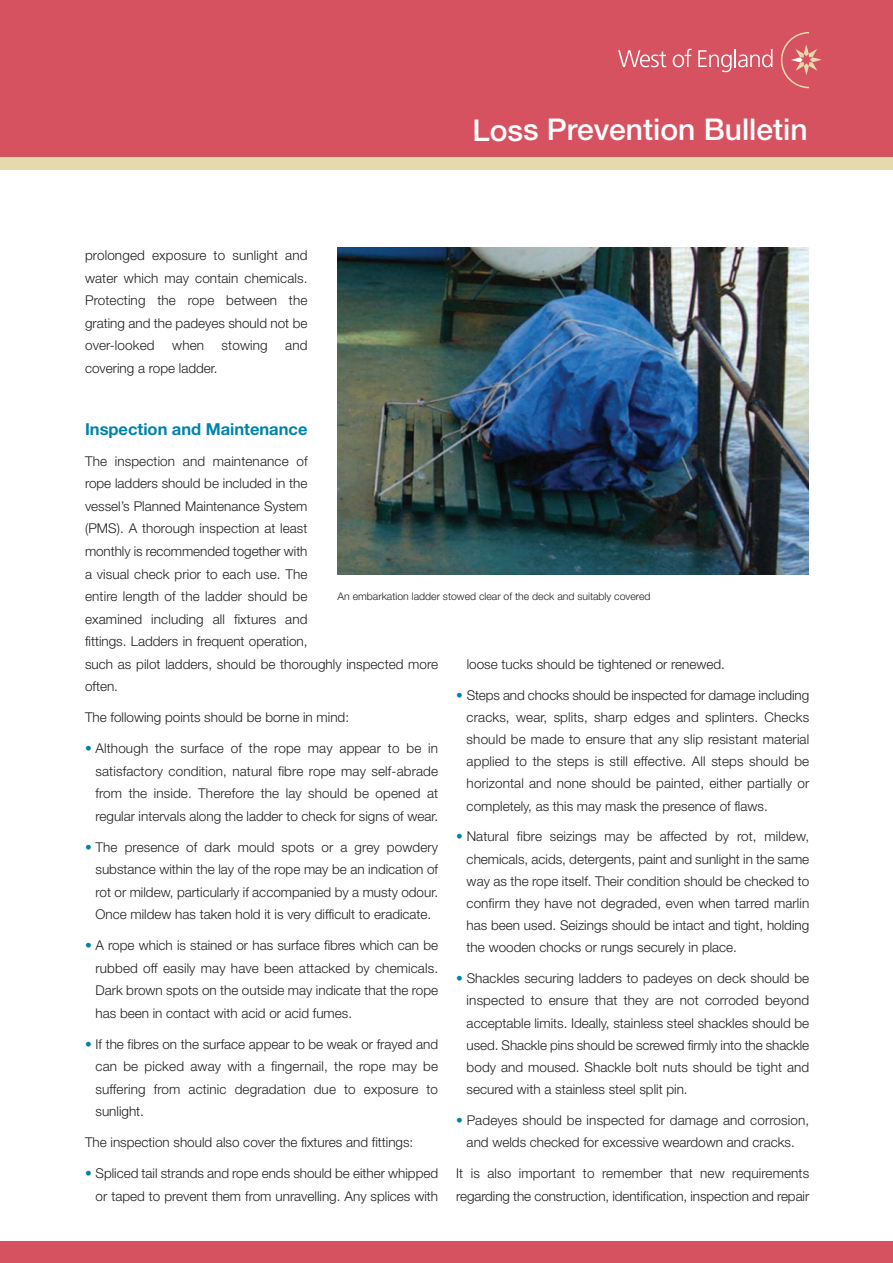
<style>
.page{position:relative;width:893px;height:1263px;background:#fff}
.page>*{position:absolute;margin:0;border:0;box-sizing:border-box;transform-origin:0 0}
.t1{font:500 30px "Helvetica Neue";color:#fff}
.t2{font:700 16.5px "Helvetica Neue";color:#0083a9}
.t3{font:300 13.5px/22.5px "Helvetica Neue";color:#231f20;text-align:justify}
.t4{font:300 10.5px "Helvetica Neue";color:#231f20}
.s1{color:#0083a9}
</style>
<div class="page">
<div style="left:0;top:1242px;width:893px;height:21px;background:#d75261"></div>
<div style="left:0;top:0;width:893px;height:164px;background:#d75261"></div>
<div style="left:0;top:157px;width:893px;height:13px;background:#e6daac"></div>
<svg style="left:780px;top:32px;width:42px;height:56px"></svg>
<svg style="left:618px;top:50px;width:48px;height:17px"></svg>
<svg style="left:673px;top:49px;width:19px;height:18px"></svg>
<svg style="left:698px;top:49px;width:74px;height:23px"></svg>
<img style="left:337px;top:247px;width:471px;height:328px">
<p class="t3" style="left:85px;top:244px;width:224px">prolonged exposure to sunlight and water which may contain chemicals.<br>Protecting the rope between the grating and the padeyes should not be over-looked</p>
<p class="t3" style="left:172px;top:334px;width:33px">when</p>
<p class="t3" style="left:222px;top:334px;width:48px">stowing</p>
<p class="t3" style="left:285px;top:334px;width:24px">and</p>
<p class="t3" style="left:85px;top:356px;width:134px">covering a rope ladder.</p>
<h1 class="t1" style="left:472px;top:119px;width:337px">Loss Prevention Bulletin</h1>
<p class="t2" style="left:85px;top:423px;width:224px">Inspection and Maintenance</p>
<p class="t3" style="left:85px;top:449px;width:355px;text-align:left">The inspection and maintenance of<br>rope ladders should be included in the<br>vessel’s Planned Maintenance System<br>(PMS). A thorough inspection at least<br>monthly is recommended together with<br>a visual check prior to each use. The<br>entire length of the ladder should be<br>examined including all fixtures and<br>fittings. Ladders in frequent operation,<br>such as pilot ladders, should be thoroughly inspected more often.</p>
<p class="t3" style="left:85px;top:705px;width:266px">The following points should be borne in mind:</p>
<p class="t3" style="left:96px;top:736px;width:344px;text-indent:-10px"><span class="s1">•</span> Although the surface of the rope may appear to be in satisfactory condition, natural fibre rope may self-abrade from the inside. Therefore the lay should be opened at regular intervals along the ladder to check for signs of wear.</p>
<p class="t3" style="left:96px;top:835px;width:344px;text-indent:-10px"><span class="s1">•</span> The presence of dark mould spots or a grey powdery substance within the lay of the rope may be an indication of rot or mildew, particularly if accompanied by a musty odour.<br>Once mildew has taken hold it is very difficult to eradicate.</p>
<p class="t3" style="left:96px;top:933px;width:344px;text-indent:-10px"><span class="s1">•</span> A rope which is stained or has surface fibres which can be rubbed off easily may have been attacked by chemicals.<br>Dark brown spots on the outside may indicate that the rope has been in contact with acid or acid fumes.</p>
<p class="t3" style="left:96px;top:1032px;width:344px;text-indent:-10px"><span class="s1">•</span> If the fibres on the surface appear to be weak or frayed and can be picked away with a fingernail, the rope may be suffering from actinic degradation due to exposure to sunlight.</p>
<p class="t3" style="left:85px;top:1130px;width:330px">The inspection should also cover the fixtures and fittings:</p>
<p class="t3" style="left:85px;top:1161px;width:355px;text-align:right"><span class="s1">•</span> Spliced tail strands and rope ends should be either whipped or taped to prevent them from unravelling. Any splices with</p>
<p class="t4" style="left:337px;top:588px;width:314px">An embarkation ladder stowed clear of the deck and suitably covered</p>
<p class="t3" style="left:467px;top:652px;width:260px">loose tucks should be tightened or renewed.</p>
<p class="t3" style="left:467px;top:683px;width:344px;text-indent:-10px"><span class="s1">•</span> Steps and chocks should be inspected for damage including cracks, wear, splits, sharp edges and splinters. Checks should be made to ensure that any slip resistant material applied to the steps is still effective. All steps should be horizontal and none should be painted, either partially or completely, as this may mask the presence of flaws.</p>
<p class="t3" style="left:467px;top:825px;width:344px;text-indent:-11px"><span class="s1">•</span> Natural fibre seizings may be affected by rot, mildew, chemicals, acids, detergents, paint and sunlight in the same way as the rope itself. Their condition should be checked to confirm they have not degraded, even when tarred marlin has been used. Seizings should be intact and tight, holding the wooden chocks or rungs securely in place.</p>
<p class="t3" style="left:467px;top:966px;width:344px;text-indent:-10px"><span class="s1">•</span> Shackles securing ladders to padeyes on deck should be inspected to ensure that they are not corroded beyond acceptable limits. Ideally, stainless steel shackles should be used. Shackle pins should be screwed firmly into the shackle body and moused. Shackle bolt nuts should be tight and secured with a stainless steel split pin.</p>
<p class="t3" style="left:456px;top:1108px;width:355px;text-align:center"><span class="s1">•</span> Padeyes should be inspected for damage and corrosion, and welds checked for excessive weardown and cracks.</p>
<p class="t3" style="left:456px;top:1161px;width:355px">It is also important to remember that new requirements regarding the construction, identification, inspection and repair</p>
</div>
